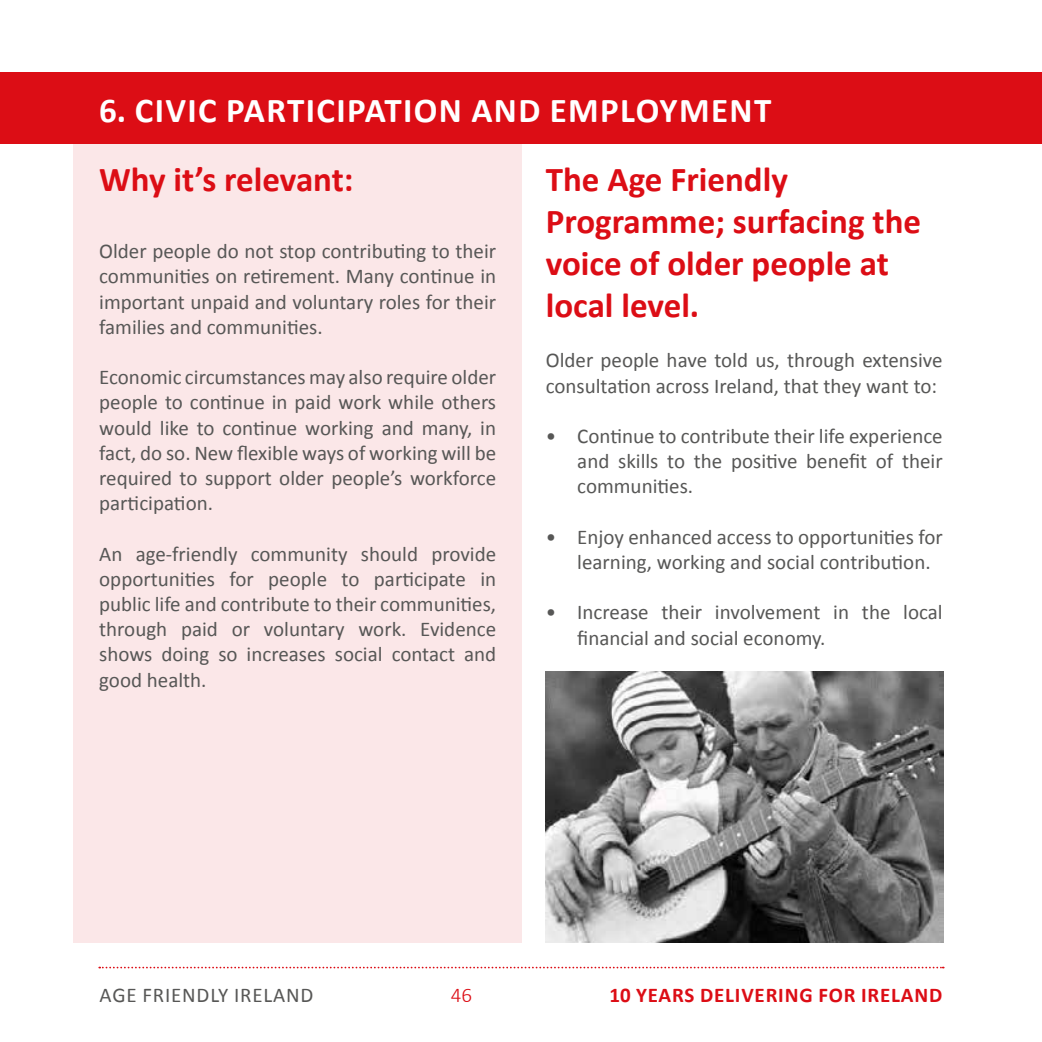
<style>
.page{position:relative;width:1042px;height:1042px;background:#fff}
.page>*{position:absolute;margin:0;border:0;box-sizing:border-box;transform-origin:0 0}
.t1{font:700 35px/42px "Calibri";color:#dc0d15}
.t2{font:700 35px "Calibri";letter-spacing:.04em;color:#fff}
.t3{font:21px/25.2px "Calibri";color:#575756;text-align:justify}
.t4{font:700 21px "Calibri";letter-spacing:.04em;color:#dc0d15}
.t5{font:21px "Calibri";letter-spacing:.04em;color:#575756}
.t6{font:300 21px "Calibri";color:#dc0d15}
</style>
<div class="page">
<svg style="left:99px;top:966px;width:845px;height:2px"></svg>
<div style="left:73px;top:144px;width:449px;height:799px;background:#fbe7e8"></div>
<div style="left:0;top:72px;width:1042px;height:72px;background:#dc0d15"></div>
<img style="left:546px;top:671px;width:397px;height:272px">
<h1 class="t2" style="left:99px;top:86px;width:673px">6. CIVIC PARTICIPATION AND EMPLOYMENT</h1>
<h1 class="t1" style="left:99px;top:157px;width:256px">Why it’s relevant:</h1>
<p class="t3" style="left:99px;top:238px;width:398px">Older people do not stop contributing to their communities on retirement. Many continue in important unpaid and voluntary roles for their families and communities.</p>
<p class="t3" style="left:99px;top:364px;width:398px">Economic circumstances may also require older people to continue in paid work while others would like to continue working and many, in fact, do so. New flexible ways of working will be required to support older people’s workforce participation.</p>
<p class="t3" style="left:99px;top:540px;width:398px">An age-friendly community should provide opportunities for people to participate in public life and contribute to their communities, through paid or voluntary work. Evidence shows doing so increases social contact and good health.</p>
<h1 class="t1" style="left:546px;top:157px;width:377px">The Age Friendly<br>Programme; surfacing the voice of older people at local level.</h1>
<p class="t3" style="left:546px;top:347px;width:398px">Older people have told us, through extensive consultation across Ireland, that they want to:</p>
<p class="t3" style="left:577px;top:423px;width:367px;text-indent:-32px">• Continue to contribute their life experience and skills to the positive benefit of their communities.</p>
<p class="t3" style="left:577px;top:524px;width:367px;text-indent:-32px">• Enjoy enhanced access to opportunities for learning, working and social contribution.</p>
<p class="t3" style="left:577px;top:599px;width:367px;text-indent:-32px">• Increase their involvement in the local financial and social economy.</p>
<p class="t5" style="left:100px;top:981px;width:215px">AGE FRIENDLY IRELAND</p>
<p class="t6" style="left:451px;top:982px;width:23px">46</p>
<p class="t4" style="left:609px;top:980px;width:334px">10 YEARS DELIVERING FOR IRELAND</p>
</div>
